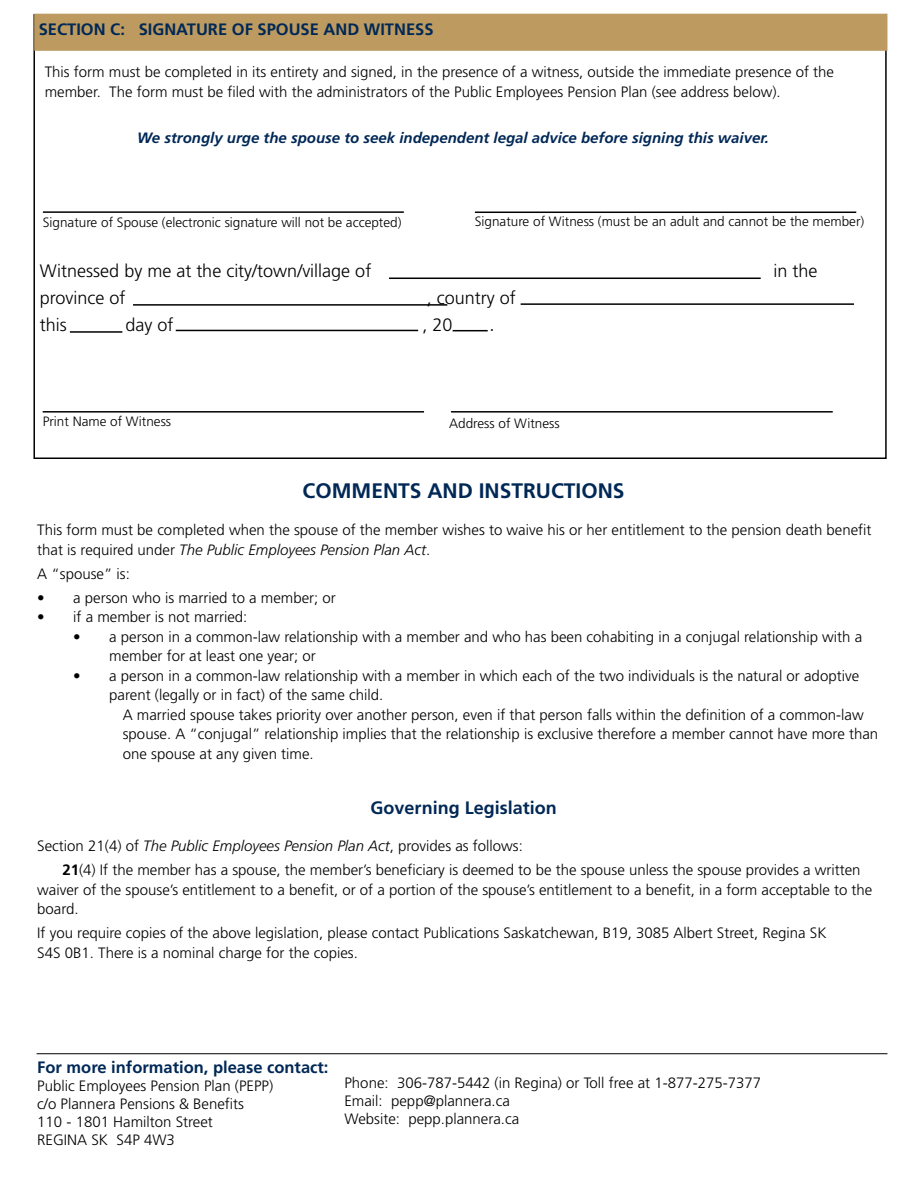
<style>
.page{position:relative;width:918px;height:1188px;background:#fff}
.page>*{position:absolute;margin:0;border:0;box-sizing:border-box;transform-origin:0 0}
.t1{font:700 21px "Frutiger LT Std";color:#002856}
.t2{font:300 18px "Frutiger LT Std";color:#000}
.t3{font:700 18px "Frutiger LT Std";color:#002856}
.t4{font:18px "Times New Roman";color:#000}
.t5{font:700 16.5px "Frutiger LT Std";color:#002856}
.t6{font:300 15px/19.5px "Frutiger LT Std";color:#000}
.t7{font:italic 700 15px "Frutiger LT Std";color:#002856}
.t8{font:300 13.5px "Frutiger LT Std";color:#000}
.s1{font-style:italic}
.s2{font-weight:700}
</style>
<div class="page">
<div style="left:36px;top:15px;width:850px;height:34px;background:#bc9a60"></div>
<div style="left:34px;top:14px;width:853px;height:37px;border:3px solid #bc9a60"></div>
<hr style="left:37px;top:1053px;width:850px;height:1px;background:#000">
<hr style="left:475px;top:212px;width:381px;height:1px;background:#000">
<hr style="left:43px;top:211px;width:361px;height:2px;background:#000">
<hr style="left:389px;top:278px;width:372px;height:1px;background:#000">
<hr style="left:133px;top:304px;width:314px;height:2px;background:#000">
<hr style="left:521px;top:303px;width:333px;height:2px;background:#000">
<hr style="left:70px;top:331px;width:52px;height:2px;background:#000">
<hr style="left:176px;top:330px;width:242px;height:1px;background:#000">
<hr style="left:453px;top:330px;width:35px;height:1px;background:#000">
<hr style="left:43px;top:411px;width:381px;height:2px;background:#000">
<hr style="left:451px;top:411px;width:382px;height:2px;background:#000">
<p class="t5" style="left:39px;top:20px;width:396px">SECTION C: SIGNATURE OF SPOUSE AND WITNESS</p>
<p class="t6" style="left:45px;top:63px;width:791px">This form must be completed in its entirety and signed, in the presence of a witness, outside the immediate presence of the member. The form must be filed with the administrators of the Public Employees Pension Plan (see address below).</p>
<p class="t7" style="left:137px;top:129px;width:633px">We strongly urge the spouse to seek independent legal advice before signing this waiver.</p>
<p class="t8" style="left:43px;top:214px;width:360px">Signature of Spouse (electronic signature will not be accepted)</p>
<p class="t8" style="left:475px;top:214px;width:391px">Signature of Witness (must be an adult and cannot be the member)</p>
<p class="t2" style="left:40px;top:260px;width:333px">Witnessed by me at the city/town/village of</p>
<p class="t2" style="left:773px;top:260px;width:46px">in the</p>
<p class="t2" style="left:40px;top:287px;width:87px">province of</p>
<p class="t2" style="left:427px;top:287px;width:91px">, country of</p>
<p class="t2" style="left:40px;top:314px;width:29px">this</p>
<p class="t2" style="left:125px;top:314px;width:50px">day of</p>
<p class="t2" style="left:422px;top:314px;width:32px">, 20</p>
<p class="t4" style="left:490px;top:312px;width:6px">.</p>
<p class="t8" style="left:43px;top:413px;width:130px">Print Name of Witness</p>
<p class="t8" style="left:449px;top:416px;width:112px">Address of Witness</p>
<h1 class="t1" style="left:303px;top:478px;width:324px">COMMENTS AND INSTRUCTIONS</h1>
<p class="t6" style="left:37px;top:521px;width:836px">This form must be completed when the spouse of the member wishes to waive his or her entitlement to the pension death benefit that is required under <span class="s1">The Public Employees Pension Plan Act</span>.</p>
<p class="t6" style="left:37px;top:564px;width:94px">A “spouse” is:</p>
<p class="t6" style="left:37px;top:588px;width:300px">• a person who is married to a member; or</p>
<p class="t6" style="left:37px;top:608px;width:212px">• if a member is not married:</p>
<p class="t6" style="left:109px;top:627px;width:754px;text-indent:-36px">• a person in a common-law relationship with a member and who has been cohabiting in a conjugal relationship with a member for at least one year; or</p>
<p class="t6" style="left:109px;top:666px;width:751px;text-indent:-36px">• a person in a common-law relationship with a member in which each of the two individuals is the natural or adoptive parent (legally or in fact) of the same child.</p>
<p class="t6" style="left:123px;top:705px;width:757px">A married spouse takes priority over another person, even if that person falls within the definition of a common-law spouse. A “conjugal” relationship implies that the relationship is exclusive therefore a member cannot have more than one spouse at any given time.</p>
<p class="t3" style="left:370px;top:797px;width:188px">Governing Legislation</p>
<p class="t6" style="left:62px;top:834px;width:800px;line-height:24px;text-indent:-25px">Section 21(4) of <span class="s1">The Public Employees Pension Plan Act</span>, provides as follows:<br><span class="s2">21</span>(4) If the member has a spouse, the member’s beneficiary is deemed to be the spouse unless the spouse provides a written</p>
<p class="t6" style="left:37px;top:880px;width:837px">waiver of the spouse’s entitlement to a benefit, or of a portion of the spouse’s entitlement to a benefit, in a form acceptable to the board.</p>
<p class="t6" style="left:37px;top:923px;width:791px">If you require copies of the above legislation, please contact Publications Saskatchewan, B19, 3085 Albert Street, Regina SK<br>S4S 0B1. There is a nominal charge for the copies.</p>
<p class="t5" style="left:37px;top:1057px;width:293px">For more information, please contact:</p>
<p class="t6" style="left:37px;top:1077px;width:237px;line-height:18px">Public Employees Pension Plan (PEPP) c/o Plannera Pensions &amp; Benefits<br>110 - 1801 Hamilton Street<br>REGINA SK S4P 4W3</p>
<p class="t6" style="left:344px;top:1074px;width:418px;line-height:18px">Phone: 306-787-5442 (in Regina) or Toll free at 1-877-275-7377<br>Email: pepp@plannera.ca<br>Website: pepp.plannera.ca</p>
</div>
